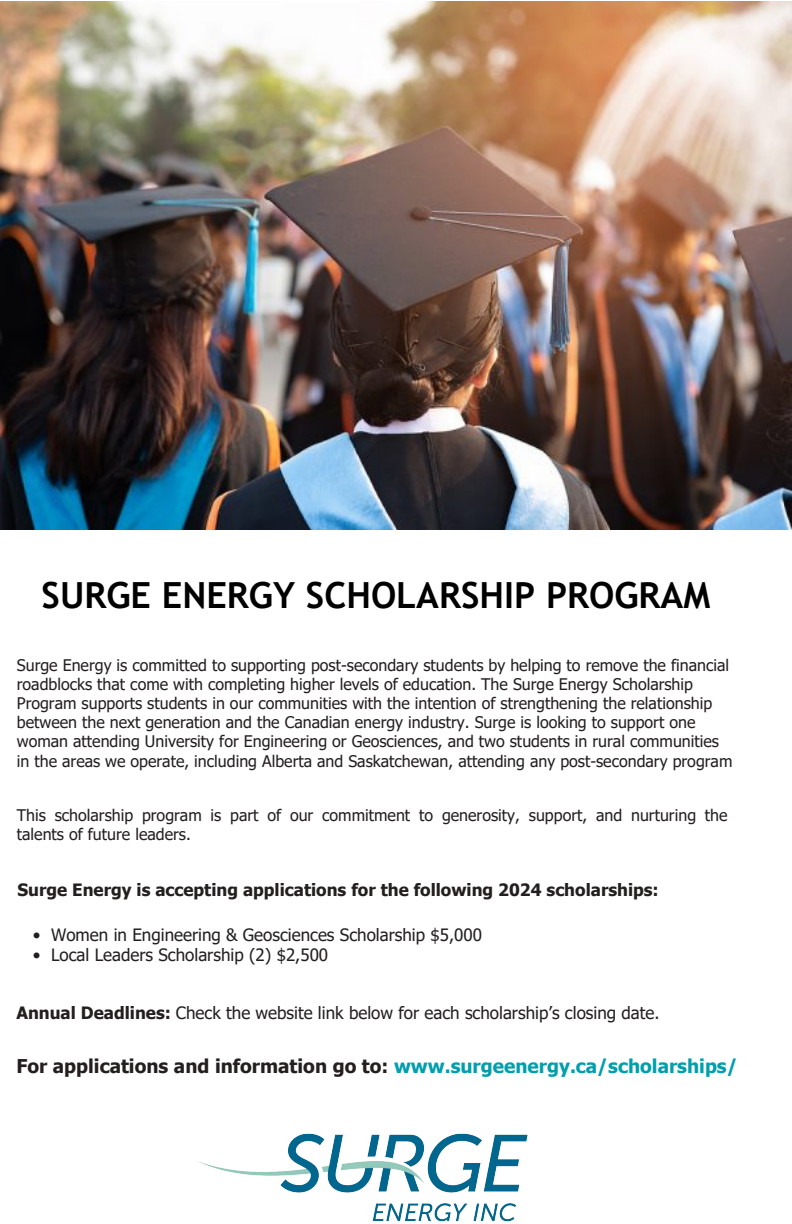
<style>
.page{position:relative;width:792px;height:1224px;background:#fff}
.page>*{position:absolute;margin:0;border:0;box-sizing:border-box;transform-origin:0 0}
.t1{font:700 36px "Trebuchet MS";color:#000}
.t2{font:700 19px "Tahoma";color:#241f1f}
.t3{font:17px "Tahoma";color:#241f1f}
.t4{font:700 17px "Tahoma";color:#241f1f}
.t5{font:16px/19.2px "Tahoma";color:#241f1f}
.s1{font-weight:700}
.s2{color:#009fad}
</style>
<div class="page">
<img style="left:1px;top:1px;width:790px;height:528px">
<img style="left:197px;top:1133px;width:330px;height:89px">
<h1 class="t1" style="left:42px;top:572px;width:670px">SURGE ENERGY SCHOLARSHIP PROGRAM</h1>
<p class="t5" style="left:17px;top:656px;width:717px">Surge Energy is committed to supporting post-secondary students by helping to remove the financial roadblocks that come with completing higher levels of education. The Surge Energy Scholarship Program supports students in our communities with the intention of strengthening the relationship between the next generation and the Canadian energy industry. Surge is looking to support one woman attending University for Engineering or Geosciences, and two students in rural communities in the areas we operate, including Alberta and Saskatchewan, attending any post-secondary program</p>
<p class="t5" style="left:17px;top:807px;width:712px">This scholarship program is part of our commitment to generosity, support, and nurturing the talents of future leaders.</p>
<p class="t4" style="left:17px;top:878px;width:643px">Surge Energy is accepting applications for the following 2024 scholarships:</p>
<p class="t3" style="left:33px;top:923px;width:451px">• Women in Engineering &amp; Geosciences Scholarship $5,000</p>
<p class="t3" style="left:33px;top:943px;width:297px">• Local Leaders Scholarship (2) $2,500</p>
<p class="t3" style="left:16px;top:1001px;width:645px"><span class="s1">Annual Deadlines:</span> Check the website link below for each scholarship’s closing date.</p>
<p class="t2" style="left:16px;top:1053px;width:723px">For applications and information go to: <span class="s2">www.surgeenergy.ca/scholarships/</span></p>
</div>
